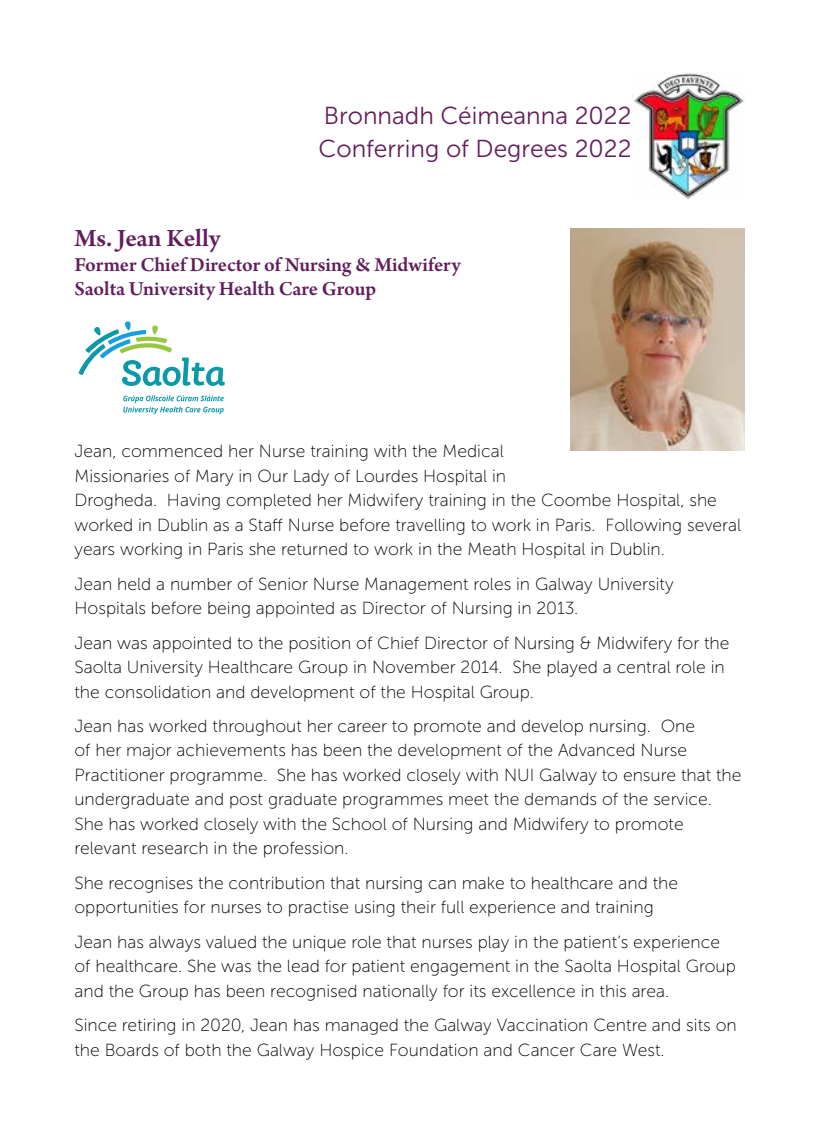
<style>
.page{position:relative;width:819px;height:1141px;background:#fff}
.page>*{position:absolute;margin:0;border:0;box-sizing:border-box;transform-origin:0 0}
.t1{font:600 26.25px "Arno Pro";letter-spacing:-.005em;color:#621e5c}
.t2{font:24.5px/32.9px "Museo Sans 300";color:#621e5c}
.t3{font:600 21px/24.5px "Arno Pro";color:#621e5c}
.t4{font:17.5px/24.5px "Museo Sans 100";color:#000}
</style>
<div class="page">
<img style="left:631px;top:72px;width:113px;height:127px">
<svg style="left:123px;top:395px;width:101px;height:19px"></svg>
<svg style="left:78px;top:321px;width:147px;height:65px"></svg>
<img style="left:570px;top:228px;width:174px;height:222px">
<h2 class="t2" style="left:318px;top:100px;width:314px">Bronnadh Céimeanna 2022<br>Conferring of Degrees 2022</h2>
<h1 class="t1" style="left:74px;top:223px;width:148px">Ms. Jean Kelly</h1>
<p class="t3" style="left:74px;top:253px;width:388px">Former Chief Director of Nursing &amp; Midwifery<br>Saolta University Health Care Group</p>
<p class="t4" style="left:74px;top:439px;width:668px">Jean, commenced her Nurse training with the Medical<br>Missionaries of Mary in Our Lady of Lourdes Hospital in<br>Drogheda. Having completed her Midwifery training in the Coombe Hospital, she worked in Dublin as a Staff Nurse before travelling to work in Paris. Following several years working in Paris she returned to work in the Meath Hospital in Dublin.</p>
<p class="t4" style="left:74px;top:572px;width:600px">Jean held a number of Senior Nurse Management roles in Galway University<br>Hospitals before being appointed as Director of Nursing in 2013.</p>
<p class="t4" style="left:74px;top:630px;width:656px">Jean was appointed to the position of Chief Director of Nursing &amp; Midwifery for the<br>Saolta University Healthcare Group in November 2014. She played a central role in the consolidation and development of the Hospital Group.</p>
<p class="t4" style="left:74px;top:714px;width:668px">Jean has worked throughout her career to promote and develop nursing. One<br>of her major achievements has been the development of the Advanced Nurse Practitioner programme. She has worked closely with NUI Galway to ensure that the undergraduate and post graduate programmes meet the demands of the service.<br>She has worked closely with the School of Nursing and Midwifery to promote relevant research in the profession.</p>
<p class="t4" style="left:74px;top:871px;width:605px">She recognises the contribution that nursing can make to healthcare and the opportunities for nurses to practise using their full experience and training</p>
<p class="t4" style="left:74px;top:930px;width:663px">Jean has always valued the unique role that nurses play in the patient’s experience of healthcare. She was the lead for patient engagement in the Saolta Hospital Group and the Group has been recognised nationally for its excellence in this area.</p>
<p class="t4" style="left:74px;top:1013px;width:663px">Since retiring in 2020, Jean has managed the Galway Vaccination Centre and sits on the Boards of both the Galway Hospice Foundation and Cancer Care West.</p>
</div>
